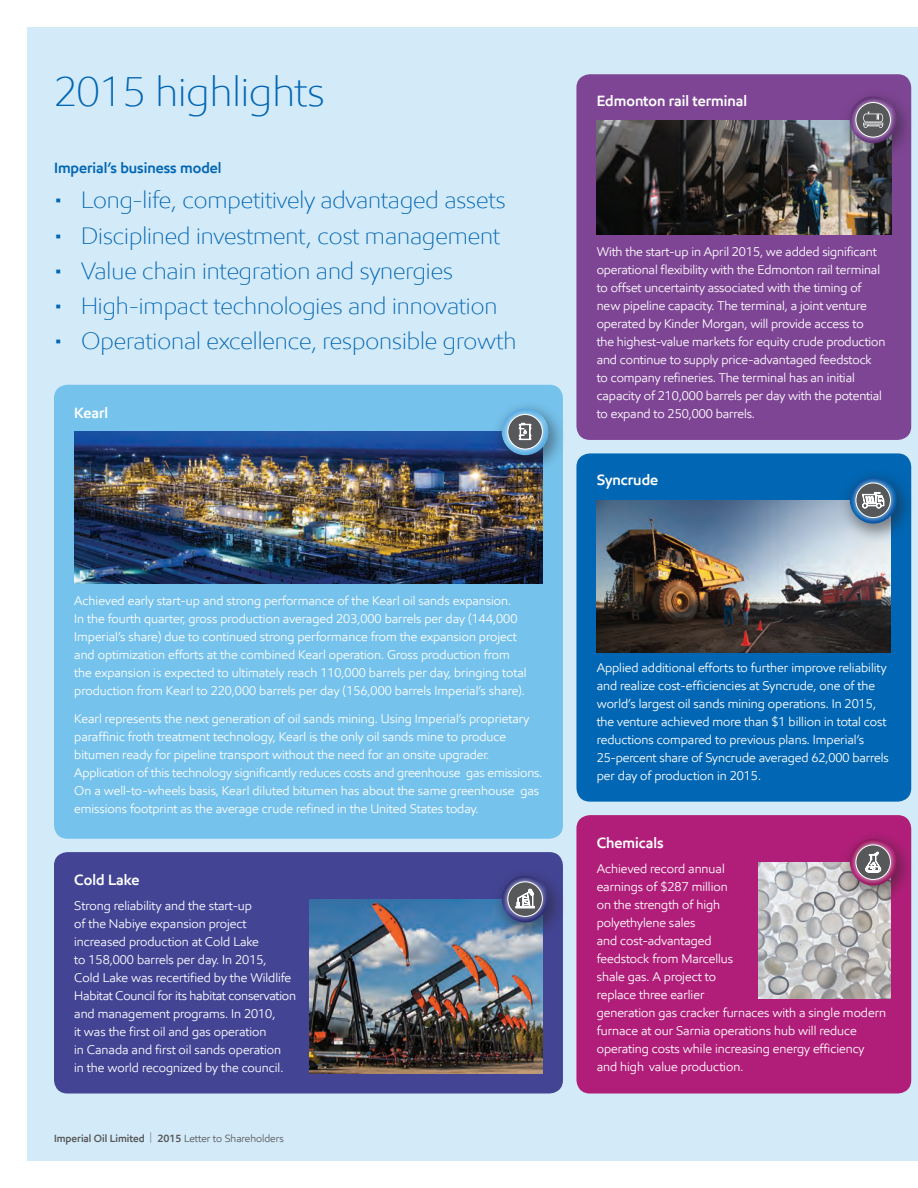
<style>
.page{position:relative;width:918px;height:1188px;background:#fff}
.page>*{position:absolute;margin:0;border:0;box-sizing:border-box;transform-origin:0 0}
.t1{font:300 42px "E Mprint";color:#0166b3}
.t2{font:300 24px/35.2px "E Mprint";color:#0166b3}
.t3{font:600 15px "E Mprint";color:#fff}
.t4{font:600 15px "E Mprint";color:#0166b3}
.t5{font:12.75px/18px "E Mprint";color:#fff}
.t6{font:600 10.5px "E Mprint";color:#57585a}
.s1{font-weight:400}
</style>
<div class="page">
<div style="left:27px;top:27px;width:891px;height:1134px;background:#d3eaf8"></div>
<div style="left:54px;top:385px;width:509px;height:454px;background:#75c2ec;border-radius:14px"></div>
<img style="left:74px;top:432px;width:469px;height:151px">
<div style="left:54px;top:852px;width:509px;height:242px;background:#434494;border-radius:14px"></div>
<img style="left:310px;top:899px;width:233px;height:174px">
<div style="left:491px;top:400px;width:75px;height:76px;background:#231f20;opacity:.46"></div>
<div style="left:501px;top:407px;width:50px;height:49px;background:#75c2ec;opacity:.5"></div>
<div style="left:502px;top:408px;width:47px;height:47px;background:#fff;opacity:.75"></div>
<div style="left:508px;top:415px;width:34px;height:34px;background:#57585a;border-radius:50%"></div>
<div style="left:507px;top:414px;width:36px;height:35px;border:1px solid #fff;border-radius:50%"></div>
<svg style="left:519px;top:423px;width:12px;height:17px"></svg>
<div style="left:491px;top:867px;width:75px;height:76px;background:#231f20;opacity:.46"></div>
<div style="left:501px;top:874px;width:50px;height:49px;background:#434494;opacity:.5"></div>
<div style="left:502px;top:876px;width:47px;height:47px;background:#fff;opacity:.75"></div>
<div style="left:508px;top:882px;width:34px;height:34px;background:#57585a;border-radius:50%"></div>
<div style="left:507px;top:881px;width:36px;height:36px;border:1px solid #fff;border-radius:50%"></div>
<svg style="left:516px;top:889px;width:19px;height:19px"></svg>
<div style="left:576px;top:453px;width:335px;height:349px;background:#0166b3;border-radius:14px"></div>
<img style="left:597px;top:500px;width:294px;height:152px">
<div style="left:576px;top:74px;width:335px;height:366px;background:#7e4594;border-radius:14px"></div>
<img style="left:596px;top:120px;width:296px;height:115px">
<div style="left:576px;top:815px;width:335px;height:279px;background:#b11e79;border-radius:14px"></div>
<img style="left:758px;top:862px;width:133px;height:136px">
<div style="left:839px;top:468px;width:75px;height:76px;background:#231f20;opacity:.46"></div>
<div style="left:849px;top:475px;width:50px;height:50px;background:#008dd1;opacity:.5"></div>
<div style="left:850px;top:477px;width:47px;height:47px;background:#fff;opacity:.75"></div>
<div style="left:856px;top:483px;width:34px;height:35px;background:#57585a;border-radius:50%"></div>
<div style="left:856px;top:483px;width:35px;height:35px;border:1px solid #fff;border-radius:50%"></div>
<svg style="left:862px;top:492px;width:22px;height:16px"></svg>
<div style="left:839px;top:88px;width:75px;height:76px;background:#231f20;opacity:.46"></div>
<div style="left:849px;top:95px;width:50px;height:49px;background:#7e4594;opacity:.5"></div>
<div style="left:850px;top:96px;width:47px;height:47px;background:#fff;opacity:.75"></div>
<div style="left:856px;top:103px;width:34px;height:34px;background:#57585a;border-radius:50%"></div>
<div style="left:856px;top:102px;width:35px;height:35px;border:1px solid #fff;border-radius:50%"></div>
<svg style="left:863px;top:112px;width:20px;height:16px"></svg>
<div style="left:839px;top:830px;width:75px;height:76px;background:#231f20;opacity:.46"></div>
<div style="left:849px;top:837px;width:50px;height:49px;background:#b11e79;opacity:.5"></div>
<div style="left:850px;top:839px;width:47px;height:47px;background:#fff;opacity:.75"></div>
<div style="left:856px;top:845px;width:34px;height:34px;background:#57585a;border-radius:50%"></div>
<div style="left:856px;top:845px;width:35px;height:35px;border:1px solid #fff;border-radius:50%"></div>
<svg style="left:865px;top:852px;width:16px;height:20px"></svg>
<h1 class="t1" style="left:54px;top:65px;width:272px">2015 highlights</h1>
<h2 class="t4" style="left:54px;top:159px;width:169px">Imperial’s business model</h2>
<p class="t2" style="left:81px;top:182px;width:437px">Long-life, competitively advantaged assets Disciplined investment, cost management Value chain integration and synergies High-impact technologies and innovation Operational excellence, responsible growth</p>
<p class="t3" style="left:74px;top:403px;width:36px">Kearl</p>
<p class="t5" style="left:74px;top:592px;width:454px">Achieved early start-up and strong performance of the Kearl oil sands expansion.<br>In the fourth quarter, gross production averaged 203,000 barrels per day (144,000<br>Imperial’s share) due to continued strong performance from the expansion project and optimization efforts at the combined Kearl operation. Gross production from the expansion is expected to ultimately reach 110,000 barrels per day, bringing total production from Kearl to 220,000 barrels per day (156,000 barrels Imperial’s share).</p>
<p class="t5" style="left:74px;top:710px;width:470px">Kearl represents the next generation of oil sands mining. Using Imperial’s proprietary paraffinic froth treatment technology, Kearl is the only oil sands mine to produce bitumen ready for pipeline transport without the need for an onsite upgrader.<br>Application of this technology significantly reduces costs and greenhouse gas emissions.<br>On a well-to-wheels basis, Kearl diluted bitumen has about the same greenhouse gas emissions footprint as the average crude refined in the United States today.</p>
<p class="t3" style="left:74px;top:871px;width:67px">Cold Lake</p>
<p class="t5" style="left:74px;top:896px;width:223px">Strong reliability and the start-up<br>of the Nabiye expansion project increased production at Cold Lake<br>to 158,000 barrels per day. In 2015,<br>Cold Lake was recertified by the Wildlife Habitat Council for its habitat conservation and management programs. In 2010,<br>it was the first oil and gas operation<br>in Canada and first oil sands operation<br>in the world recognized by the council.</p>
<p class="t6" style="left:54px;top:1132px;width:231px">Imperial Oil Limited | 2015 <span class="s1">Letter to Shareholders</span></p>
<p class="t3" style="left:597px;top:91px;width:152px">Edmonton rail terminal</p>
<p class="t5" style="left:597px;top:243px;width:290px">With the start-up in April 2015, we added significant operational flexibility with the Edmonton rail terminal to offset uncertainty associated with the timing of new pipeline capacity. The terminal, a joint venture operated by Kinder Morgan, will provide access to<br>the highest-value markets for equity crude production and continue to supply price-advantaged feedstock to company refineries. The terminal has an initial capacity of 210,000 barrels per day with the potential to expand to 250,000 barrels.</p>
<p class="t3" style="left:597px;top:471px;width:63px">Syncrude</p>
<p class="t5" style="left:597px;top:658px;width:294px">Applied additional efforts to further improve reliability and realize cost-efficiencies at Syncrude, one of the world’s largest oil sands mining operations. In 2015, the venture achieved more than $1 billion in total cost reductions compared to previous plans. Imperial’s 25-percent share of Syncrude averaged 62,000 barrels per day of production in 2015.</p>
<p class="t3" style="left:597px;top:834px;width:68px">Chemicals</p>
<p class="t5" style="left:597px;top:859px;width:291px">Achieved record annual<br>earnings of $287 million<br>on the strength of high<br>polyethylene sales<br>and cost-advantaged<br>feedstock from Marcellus<br>shale gas. A project to<br>replace three earlier<br>generation gas cracker furnaces with a single modern furnace at our Sarnia operations hub will reduce operating costs while increasing energy efficiency and high value production.</p>
</div>
